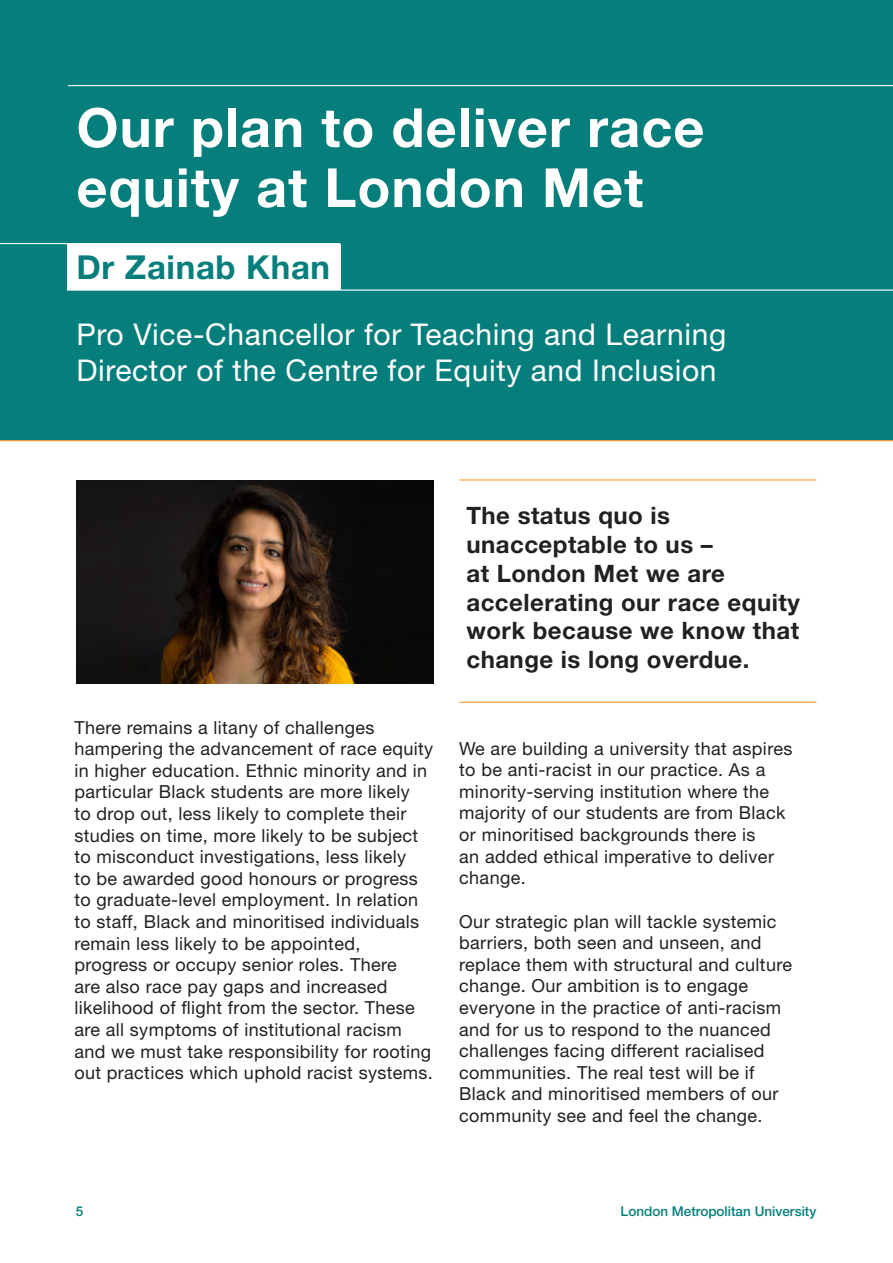
<style>
.page{position:relative;width:893px;height:1263px;background:#fff}
.page>*{position:absolute;margin:0;border:0;box-sizing:border-box;transform-origin:0 0}
.Section_heading__h2{font:700 54px "Helvetica Neue LT Std";letter-spacing:.02em;color:#fff}
.t1{font:700 33px "Helvetica Neue LT Std";letter-spacing:.02em;color:#067f7c}
.t2{font:30px "Helvetica Neue LT Std";letter-spacing:.02em;color:#fff}
.t3{font:700 24px/28.8px "Helvetica Neue LT Std";letter-spacing:.02em;color:#222021}
.t4{font:18px/21.6px "Helvetica Neue LT Std";letter-spacing:.02em;color:#222021}
.t5{font:500 13.5px "Helvetica Neue LT Std";color:#067f7c}
</style>
<div class="page">
<div style="left:0;top:0;width:893px;height:440px;background:#067f7c"></div>
<hr style="left:68px;top:85px;width:825px;height:1px;background:#fff">
<img style="left:76px;top:480px;width:358px;height:204px">
<hr style="left:67px;top:289px;width:826px;height:2px;background:#fff">
<div style="left:67px;top:244px;width:273px;height:46px;background:#fff"></div>
<hr style="left:459px;top:702px;width:357px;height:1px;background:#ff9a32">
<hr style="left:0;top:243px;width:340px;height:1px;background:#fff">
<hr style="left:459px;top:479px;width:357px;height:1px;background:#ff9a32">
<hr style="left:0;top:440px;width:893px;height:1px;background:#ff9a32">
<h2 class="Section_heading__h2" style="left:77px;top:94px;width:629px">Our plan to deliver race</h2>
<h2 class="Section_heading__h2" style="left:77px;top:154px;width:568px">equity at London Met</h2>
<h1 class="t1" style="left:77px;top:247px;width:255px">Dr Zainab Khan</h1>
<h1 class="t2" style="left:77px;top:316px;width:651px">Pro Vice-Chancellor for Teaching and Learning</h1>
<h1 class="t2" style="left:77px;top:352px;width:641px">Director of the Centre for Equity and Inclusion</h1>
<h1 class="t4" style="left:74px;top:716px;width:360px">There remains a litany of challenges hampering the advancement of race equity in higher education. Ethnic minority and in particular Black students are more likely<br>to drop out, less likely to complete their studies on time, more likely to be subject to misconduct investigations, less likely<br>to be awarded good honours or progress to graduate-level employment. In relation to staff, Black and minoritised individuals remain less likely to be appointed, progress or occupy senior roles. There<br>are also race pay gaps and increased likelihood of flight from the sector. These are all symptoms of institutional racism and we must take responsibility for rooting out practices which uphold racist systems.</h1>
<h1 class="t3" style="left:466px;top:501px;width:335px">The status quo is unacceptable to us –<br>at London Met we are accelerating our race equity work because we know that change is long overdue.</h1>
<h1 class="t4" style="left:459px;top:737px;width:335px">We are building a university that aspires to be anti-racist in our practice. As a minority-serving institution where the majority of our students are from Black or minoritised backgrounds there is<br>an added ethical imperative to deliver change.</h1>
<h1 class="t4" style="left:459px;top:910px;width:334px">Our strategic plan will tackle systemic barriers, both seen and unseen, and replace them with structural and culture change. Our ambition is to engage everyone in the practice of anti-racism and for us to respond to the nuanced challenges facing different racialised communities. The real test will be if Black and minoritised members of our community see and feel the change.</h1>
<p class="t5" style="left:76px;top:1203px;width:9px">5</p>
<p class="t5" style="left:621px;top:1203px;width:197px">London Metropolitan University</p>
</div>
